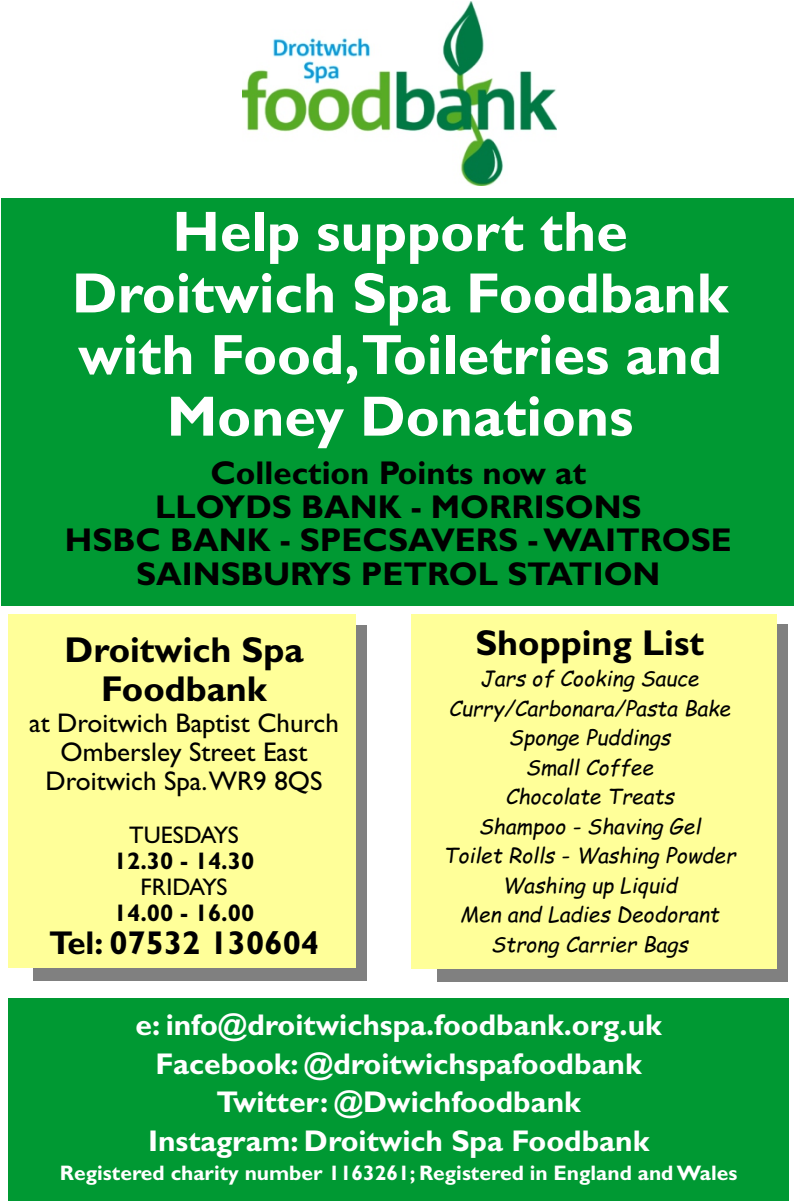
<style>
.page{position:relative;width:796px;height:1202px;background:#fff}
.page>*{position:absolute;margin:0;border:0;box-sizing:border-box;transform-origin:0 0}
.t1{font:700 57px/61.5px "Gill Sans";color:#fff;text-align:center}
.t2{font:700 36px/38.8px "Gill Sans";color:#000;text-align:center}
.t3{font:700 33px/33.6px "Gill Sans";color:#000;text-align:center}
.t4{font:700 30px/38.5px "Gill Sans";color:#fff;text-align:center}
.t5{font:27px/29.2px "Gill Sans";color:#000;text-align:center}
.t6{font:700 24px "Gill Sans";color:#000}
.t7{font:24px "Gill Sans";color:#000}
.t8{font:italic 21px/29.4px "Comic Sans MS";color:#000;text-align:center}
.t9{font:700 21px "Gill Sans";color:#fff}
</style>
<div class="page">
<img style="left:243px;top:1px;width:313px;height:184px">
<div style="left:33px;top:624px;width:333px;height:356px;background:#808080"></div>
<div style="left:436px;top:624px;width:351px;height:357px;background:#808080"></div>
<div style="left:9px;top:614px;width:347px;height:353px;background:#ff9"></div>
<div style="left:411px;top:614px;width:365px;height:354px;background:#ff9"></div>
<div style="left:8px;top:997px;width:780px;height:203px;background:#093"></div>
<div style="left:2px;top:198px;width:792px;height:408px;background:#093"></div>
<h1 class="t1" style="left:72px;top:207px;width:657px">Help support the<br>Droitwich Spa Foodbank with Food,Toiletries and<br>Money Donations</h1>
<h3 class="t3" style="left:65px;top:459px;width:667px">Collection Points now at<br>LLOYDS BANK - MORRISONS<br>HSBC BANK - SPECSAVERS - WAITROSE<br>SAINSBURYS PETROL STATION</h3>
<h2 class="t2" style="left:65px;top:634px;width:240px">Droitwich Spa<br>Foodbank</h2>
<p class="t5" style="left:29px;top:711px;width:311px">at Droitwich Baptist Church<br>Ombersley Street East<br>Droitwich Spa.WR9 8QS</p>
<p class="t7" style="left:129px;top:826px;width:111px">TUESDAYS</p>
<p class="t6" style="left:114px;top:852px;width:142px">12.30 - 14.30</p>
<p class="t7" style="left:140px;top:878px;width:88px">FRIDAYS</p>
<p class="t6" style="left:114px;top:904px;width:142px">14.00 - 16.00</p>
<h3 class="t3" style="left:49px;top:929px;width:271px">Tel: 07532 130604</h3>
<h2 class="t2" style="left:475px;top:627px;width:230px">Shopping List</h2>
<p class="t8" style="left:443px;top:666px;width:293px">Jars of Cooking Sauce<br>Curry/Carbonara/Pasta Bake<br>Sponge Puddings<br>Small Coffee<br>Chocolate Treats<br>Shampoo - Shaving Gel<br>Toilet Rolls - Washing Powder<br>Washing up Liquid<br>Men and Ladies Deodorant<br>Strong Carrier Bags</p>
<h3 class="t4" style="left:135px;top:1008px;width:527px">e: info@droitwichspa.foodbank.org.uk Facebook: @droitwichspafoodbank Twitter: @Dwichfoodbank<br>Instagram: Droitwich Spa Foodbank</h3>
<p class="t9" style="left:60px;top:1165px;width:678px">Registered charity number 1163261; Registered in England and Wales</p>
</div>
